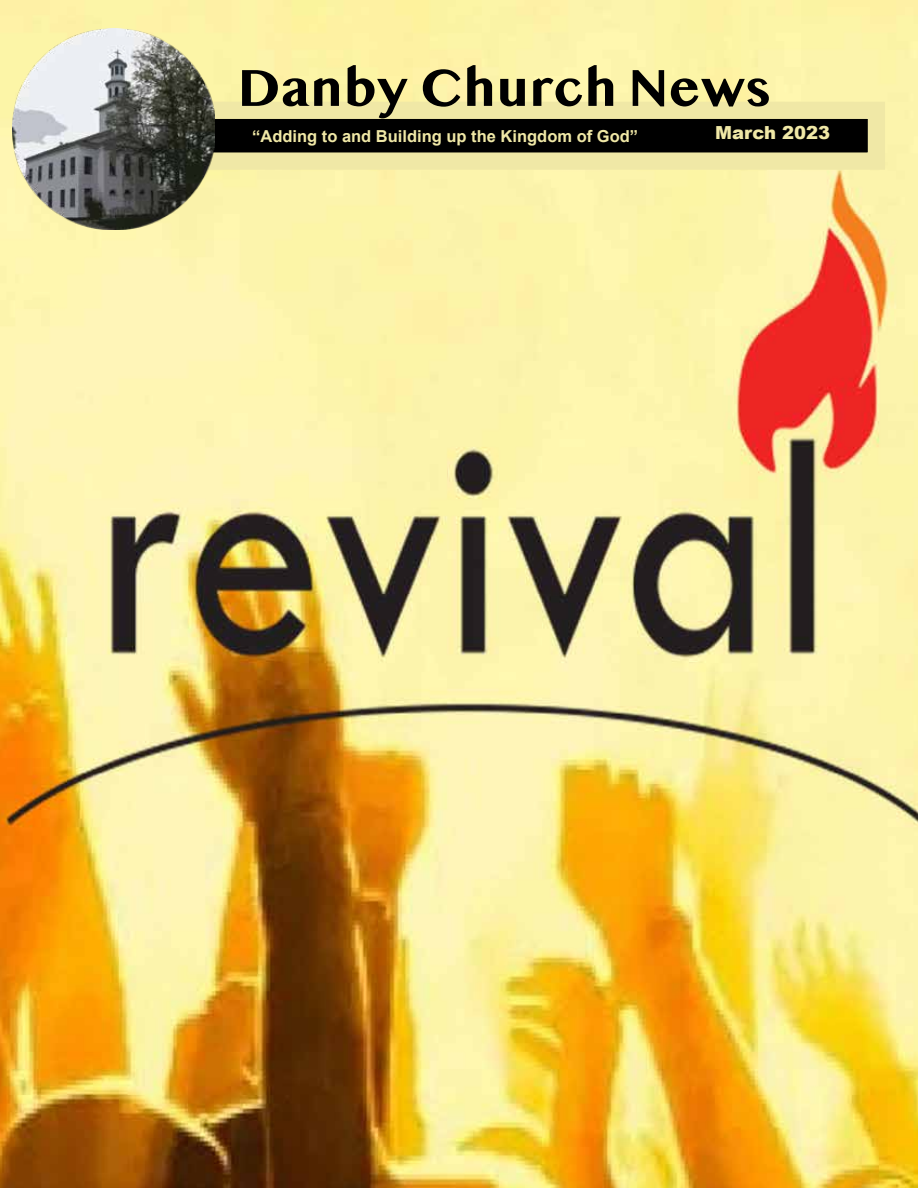
<style>
.page{position:relative;width:918px;height:1188px;background:#fff}
.page>*{position:absolute;margin:0;border:0;box-sizing:border-box;transform-origin:0 0}
.t1{font:700 54px "Myanmar MN";color:#000}
.t2{font:900 18px "Arial";color:#f0e8a6}
.t3{font:700 16.5px "Arial";color:#f0e8a6}
</style>
<div class="page">
<img style="left:0;top:0;width:918px;height:1188px">
<div style="left:56px;top:110px;width:820px;height:51px;background:#000"></div>
<div style="left:48px;top:102px;width:837px;height:68px;border:17px solid #f0e8a6"></div>
<img style="left:13px;top:28px;width:202px;height:201px">
<h1 class="t1" style="left:238px;top:56px;width:535px">Danby Church News</h1>
<p class="t2" style="left:715px;top:119px;width:117px">March 2023</p>
<p class="t3" style="left:252px;top:125px;width:387px">“Adding to and Building up the Kingdom of God”</p>
</div>
